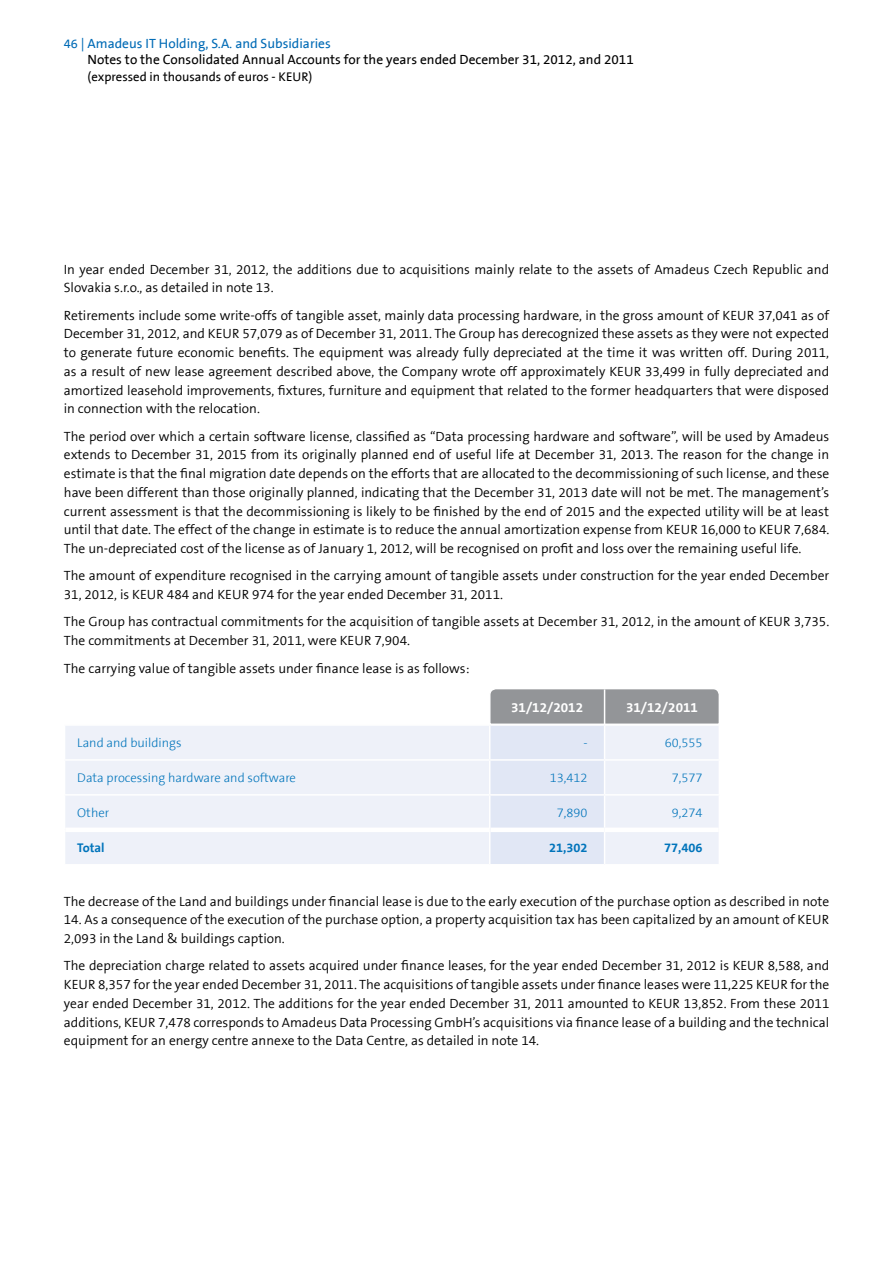
<style>
.page{position:relative;width:893px;height:1263px;background:#fff}
.page>*{position:absolute;margin:0;border:0;box-sizing:border-box;transform-origin:0 0}
.t1{font:300 13.5px/18.8px "The Sans B4";color:#000}
.t2{font:13.5px/16.2px "The Sans B5 Plain";color:#000}
.t3{font:700 13.5px "The Sans B7";color:#fff}
.t4{font:300 12.75px "The Sans B3";color:#0074bb}
.t5{font:12.75px "The Sans B5 Plain";color:#000}
.t6{font:700 12.75px "The Sans B7";color:#0074bb}
.s1{font-size:12.75px;color:#006bb6}
.s2{color:#006bb6}
</style>
<div class="page">
<div style="left:65px;top:726px;width:423px;height:138px;background:#eef1f9"></div>
<svg style="left:488px;top:689px;width:231px;height:175px;background:#d6dae3"></svg>
<hr style="left:64px;top:759px;width:426px;height:2px;background:#fff">
<hr style="left:64px;top:794px;width:426px;height:2px;background:#fff">
<hr style="left:604px;top:689px;width:1px;height:35px;background:#fff">
<hr style="left:604px;top:726px;width:1px;height:33px;background:#fff">
<hr style="left:490px;top:759px;width:115px;height:2px;background:#fff">
<hr style="left:605px;top:759px;width:115px;height:2px;background:#fff">
<hr style="left:604px;top:761px;width:1px;height:33px;background:#fff">
<hr style="left:490px;top:794px;width:115px;height:2px;background:#fff">
<hr style="left:605px;top:794px;width:115px;height:2px;background:#fff">
<hr style="left:604px;top:796px;width:1px;height:31px;background:#fff">
<div style="left:65px;top:827px;width:424px;height:5px;background:#fff"></div>
<div style="left:490px;top:827px;width:115px;height:5px;background:#fff"></div>
<hr style="left:604px;top:832px;width:1px;height:32px;background:#fff">
<div style="left:605px;top:827px;width:114px;height:5px;background:#fff"></div>
<hr style="left:489px;top:830px;width:1px;height:34px;background:#fff">
<hr style="left:489px;top:726px;width:1px;height:33px;background:#fff">
<hr style="left:489px;top:761px;width:1px;height:33px;background:#fff">
<hr style="left:489px;top:796px;width:1px;height:34px;background:#fff">
<hr style="left:64px;top:724px;width:426px;height:2px;background:#fff">
<hr style="left:490px;top:724px;width:115px;height:2px;background:#fff">
<hr style="left:605px;top:724px;width:115px;height:2px;background:#fff">
<p class="t2" style="left:88px;top:36px;width:548px;text-indent:-24px"><span class="s1">46</span> <span class="s2">| Amadeus IT Holding, S.A. and Subsidiaries<br></span>Notes to the Consolidated Annual Accounts for the years ended December 31, 2012, and 2011</p>
<p class="t5" style="left:88px;top:70px;width:226px">(expressed in thousands of euros - KEUR)</p>
<p class="t1" style="left:64px;top:260px;width:767px">In year ended December 31, 2012, the additions due to acquisitions mainly relate to the assets of Amadeus Czech Republic and<br>Slovakia s.r.o., as detailed in note 13.</p>
<p class="t1" style="left:64px;top:306px;width:767px;text-align:justify">Retirements include some write-offs of tangible asset, mainly data processing hardware, in the gross amount of KEUR 37,041 as of December 31, 2012, and KEUR 57,079 as of December 31, 2011. The Group has derecognized these assets as they were not expected to generate future economic benefits. The equipment was already fully depreciated at the time it was written off. During 2011, as a result of new lease agreement described above, the Company wrote off approximately KEUR 33,499 in fully depreciated and amortized leasehold improvements, fixtures, furniture and equipment that related to the former headquarters that were disposed in connection with the relocation.</p>
<p class="t1" style="left:64px;top:427px;width:767px;text-align:justify">The period over which a certain software license, classified as “Data processing hardware and software”, will be used by Amadeus extends to December 31, 2015 from its originally planned end of useful life at December 31, 2013. The reason for the change in estimate is that the final migration date depends on the efforts that are allocated to the decommissioning of such license, and these have been different than those originally planned, indicating that the December 31, 2013 date will not be met. The management’s current assessment is that the decommissioning is likely to be finished by the end of 2015 and the expected utility will be at least until that date. The effect of the change in estimate is to reduce the annual amortization expense from KEUR 16,000 to KEUR 7,684.<br>The un-depreciated cost of the license as of January 1, 2012, will be recognised on profit and loss over the remaining useful life.</p>
<p class="t1" style="left:64px;top:567px;width:767px">The amount of expenditure recognised in the carrying amount of tangible assets under construction for the year ended December<br>31, 2012, is KEUR 484 and KEUR 974 for the year ended December 31, 2011.</p>
<p class="t1" style="left:64px;top:613px;width:767px">The Group has contractual commitments for the acquisition of tangible assets at December 31, 2012, in the amount of KEUR 3,735.<br>The commitments at December 31, 2011, were KEUR 7,904.</p>
<p class="t1" style="left:64px;top:659px;width:407px">The carrying value of tangible assets under finance lease is as follows:</p>
<p class="t3" style="left:511px;top:700px;width:73px">31/12/2012</p>
<p class="t3" style="left:626px;top:700px;width:73px">31/12/2011</p>
<p class="t4" style="left:77px;top:736px;width:106px">Land and buildings</p>
<p class="t4" style="left:583px;top:736px;width:6px">-</p>
<p class="t4" style="left:665px;top:736px;width:39px">60,555</p>
<p class="t4" style="left:77px;top:771px;width:220px">Data processing hardware and software</p>
<p class="t4" style="left:550px;top:771px;width:39px">13,412</p>
<p class="t4" style="left:672px;top:771px;width:32px">7,577</p>
<p class="t4" style="left:77px;top:806px;width:34px">Other</p>
<p class="t4" style="left:557px;top:806px;width:32px">7,890</p>
<p class="t4" style="left:672px;top:806px;width:32px">9,274</p>
<p class="t6" style="left:77px;top:841px;width:29px">Total</p>
<p class="t6" style="left:549px;top:841px;width:40px">21,302</p>
<p class="t6" style="left:664px;top:841px;width:40px">77,406</p>
<p class="t1" style="left:64px;top:892px;width:767px">The decrease of the Land and buildings under financial lease is due to the early execution of the purchase option as described in note</p>
<p class="t1" style="left:64px;top:911px;width:767px">14. As a consequence of the execution of the purchase option, a property acquisition tax has been capitalized by an amount of KEUR<br>2,093 in the Land &amp; buildings caption.</p>
<p class="t1" style="left:64px;top:957px;width:767px;text-align:justify">The depreciation charge related to assets acquired under finance leases, for the year ended December 31, 2012 is KEUR 8,588, and KEUR 8,357 for the year ended December 31, 2011. The acquisitions of tangible assets under finance leases were 11,225 KEUR for the year ended December 31, 2012. The additions for the year ended December 31, 2011 amounted to KEUR 13,852. From these 2011 additions, KEUR 7,478 corresponds to Amadeus Data Processing GmbH’s acquisitions via finance lease of a building and the technical equipment for an energy centre annexe to the Data Centre, as detailed in note 14.</p>
</div>
